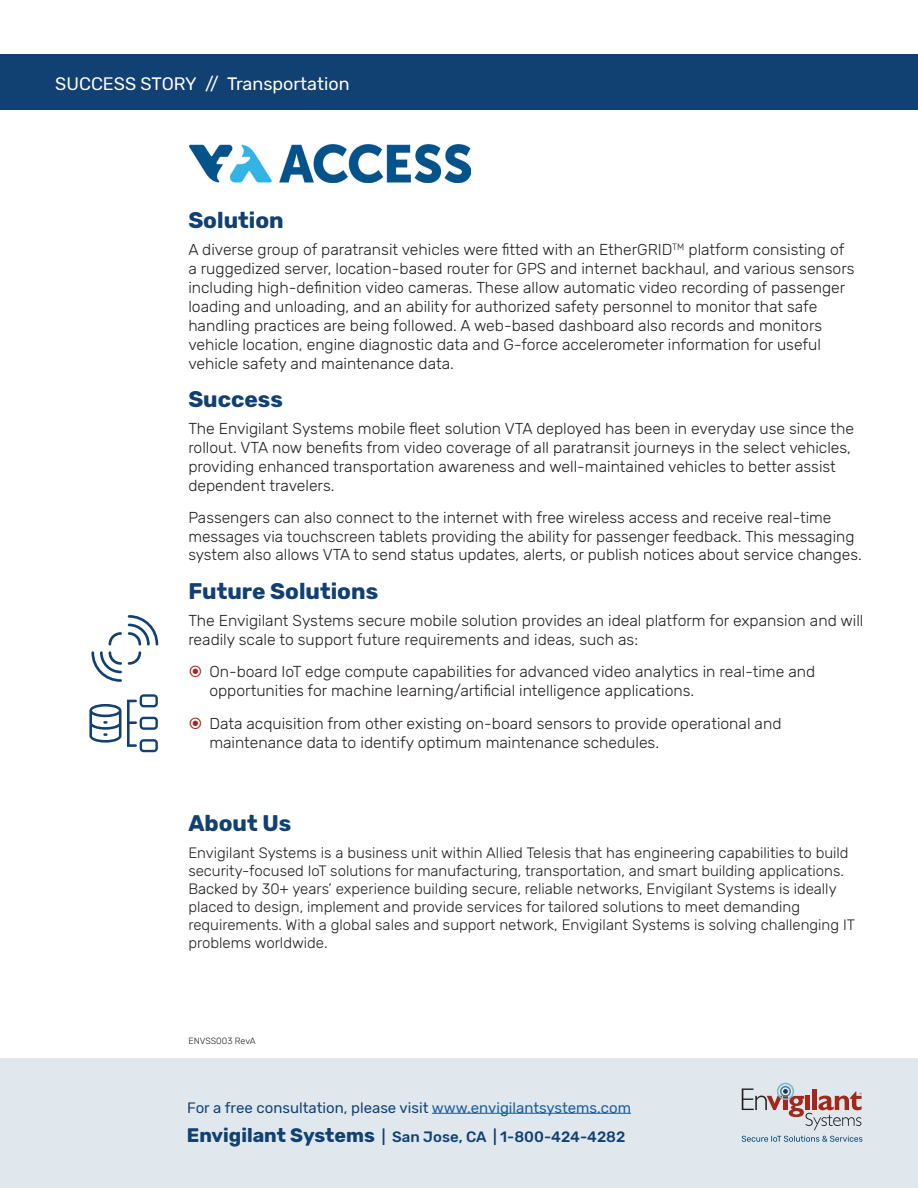
<style>
.page{position:relative;width:918px;height:1188px;background:#fff}
.page>*{position:absolute;margin:0;border:0;box-sizing:border-box;transform-origin:0 0}
.t1{font:700 22.5px "Rubik";color:#114072}
.t2{font:18px "Rubik";color:#fff}
.t3{font:300 15.75px/18.9px "Rubik";color:#231f20}
.t4{font:300 15px/18px "Rubik";color:#231f20}
.t5{font:15px/29.7px "Rubik";color:#114072}
.t6{font:300 9px "Rubik";color:#231f20}
.s1{color:#175d9e}
.s2{font-weight:700;font-size:19.5px}
.s3{font-weight:500}
</style>
<div class="page">
<div style="left:0;top:54px;width:918px;height:55px;background:#114072"></div>
<div style="left:0;top:1059px;width:918px;height:129px;background:#e0e8ed"></div>
<hr style="left:432px;top:1113px;width:199px;height:1px;background:#175d9e">
<svg style="left:742px;top:1083px;width:120px;height:47px"></svg>
<svg style="left:742px;top:1136px;width:120px;height:6px"></svg>
<svg style="left:89px;top:694px;width:69px;height:58px"></svg>
<svg style="left:128px;top:615px;width:30px;height:50px"></svg>
<svg style="left:91px;top:632px;width:31px;height:50px"></svg>
<img style="left:189px;top:145px;width:281px;height:38px">
<p class="t2" style="left:55px;top:73px;width:296px">SUCCESS STORY // Transportation</p>
<h1 class="t1" style="left:188px;top:207px;width:97px">Solution</h1>
<p class="t3" style="left:188px;top:241px;width:668px">A diverse group of paratransit vehicles were fitted with an EtherGRID<sup>TM</sup> platform consisting of a ruggedized server, location-based router for GPS and internet backhaul, and various sensors including high-definition video cameras. These allow automatic video recording of passenger loading and unloading, and an ability for authorized safety personnel to monitor that safe handling practices are being followed. A web-based dashboard also records and monitors vehicle location, engine diagnostic data and G-force accelerometer information for useful vehicle safety and maintenance data.</p>
<h1 class="t1" style="left:188px;top:386px;width:96px">Success</h1>
<p class="t3" style="left:188px;top:420px;width:667px">The Envigilant Systems mobile fleet solution VTA deployed has been in everyday use since the rollout. VTA now benefits from video coverage of all paratransit journeys in the select vehicles, providing enhanced transportation awareness and well-maintained vehicles to better assist dependent travelers.</p>
<p class="t3" style="left:188px;top:508px;width:675px">Passengers can also connect to the internet with free wireless access and receive real-time messages via touchscreen tablets providing the ability for passenger feedback. This messaging system also allows VTA to send status updates, alerts, or publish notices about service changes.</p>
<h1 class="t1" style="left:188px;top:578px;width:191px">Future Solutions</h1>
<p class="t3" style="left:188px;top:612px;width:677px">The Envigilant Systems secure mobile solution provides an ideal platform for expansion and will readily scale to support future requirements and ideas, such as:</p>
<p class="t3" style="left:209px;top:662px;width:607px">On-board IoT edge compute capabilities for advanced video analytics in real-time and opportunities for machine learning/artificial intelligence applications.</p>
<p class="t3" style="left:209px;top:715px;width:574px">Data acquisition from other existing on-board sensors to provide operational and maintenance data to identify optimum maintenance schedules.</p>
<h1 class="t1" style="left:188px;top:810px;width:105px">About Us</h1>
<p class="t4" style="left:188px;top:844px;width:668px">Envigilant Systems is a business unit within Allied Telesis that has engineering capabilities to build security-focused IoT solutions for manufacturing, transportation, and smart building applications.<br>Backed by 30+ years’ experience building secure, reliable networks, Envigilant Systems is ideally placed to design, implement and provide services for tailored solutions to meet demanding requirements. With a global sales and support network, Envigilant Systems is solving challenging IT problems worldwide.</p>
<p class="t6" style="left:188px;top:1036px;width:69px">ENVSS003 RevA</p>
<p class="t5" style="left:187px;top:1093px;width:446px">For a free consultation, please visit <span class="s1">www.envigilantsystems.com<br></span><span class="s2">Envigilant Systems</span> <span class="s3">| San Jose, CA | 1-800-424-4282</span></p>
</div>
